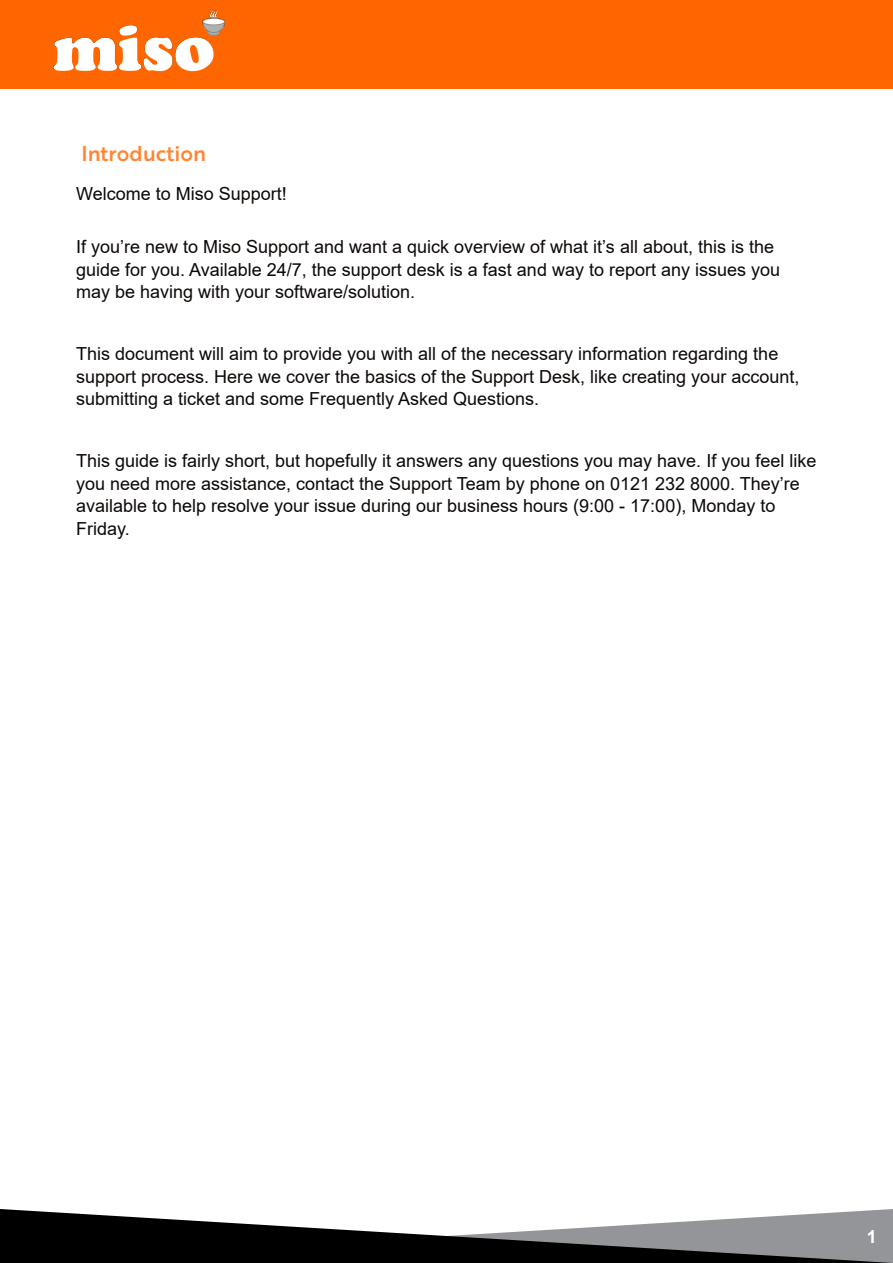
<style>
.page{position:relative;width:893px;height:1263px;background:#fff}
.page>*{position:absolute;margin:0;border:0;box-sizing:border-box;transform-origin:0 0}
.Intro_Paragraph{font:21px "Brother 1816 Medium";color:#ff8533}
.Intro_Paragraph-2{font:18px/22.5px "Arial";color:#0c0806}
.Intro_Paragraph-3{font:700 18px "Arial";color:#fff}
</style>
<div class="page">
<div style="left:0;top:0;width:893px;height:88px;background:#f60"></div>
<img style="left:54px;top:9px;width:171px;height:63px">
<svg style="left:0;top:1209px;width:893px;height:54px"></svg>
<p class="Intro_Paragraph" style="left:81px;top:138px;width:126px">Introduction</p>
<p class="Intro_Paragraph-2" style="left:76px;top:182px;width:212px">Welcome to Miso Support!</p>
<p class="Intro_Paragraph-2" style="left:76px;top:236px;width:706px">If you’re new to Miso Support and want a quick overview of what it’s all about, this is the guide for you. Available 24/7, the support desk is a fast and way to report any issues you may be having with your software/solution.</p>
<p class="Intro_Paragraph-2" style="left:76px;top:343px;width:725px">This document will aim to provide you with all of the necessary information regarding the support process. Here we cover the basics of the Support Desk, like creating your account, submitting a ticket and some Frequently Asked Questions.</p>
<p class="Intro_Paragraph-2" style="left:76px;top:450px;width:742px">This guide is fairly short, but hopefully it answers any questions you may have. If you feel like you need more assistance, contact the Support Team by phone on 0121 232 8000. They’re available to help resolve your issue during our business hours (9:00 - 17:00), Monday to Friday.</p>
<p class="Intro_Paragraph-3" style="left:867px;top:1224px;width:12px">1</p>
</div>
